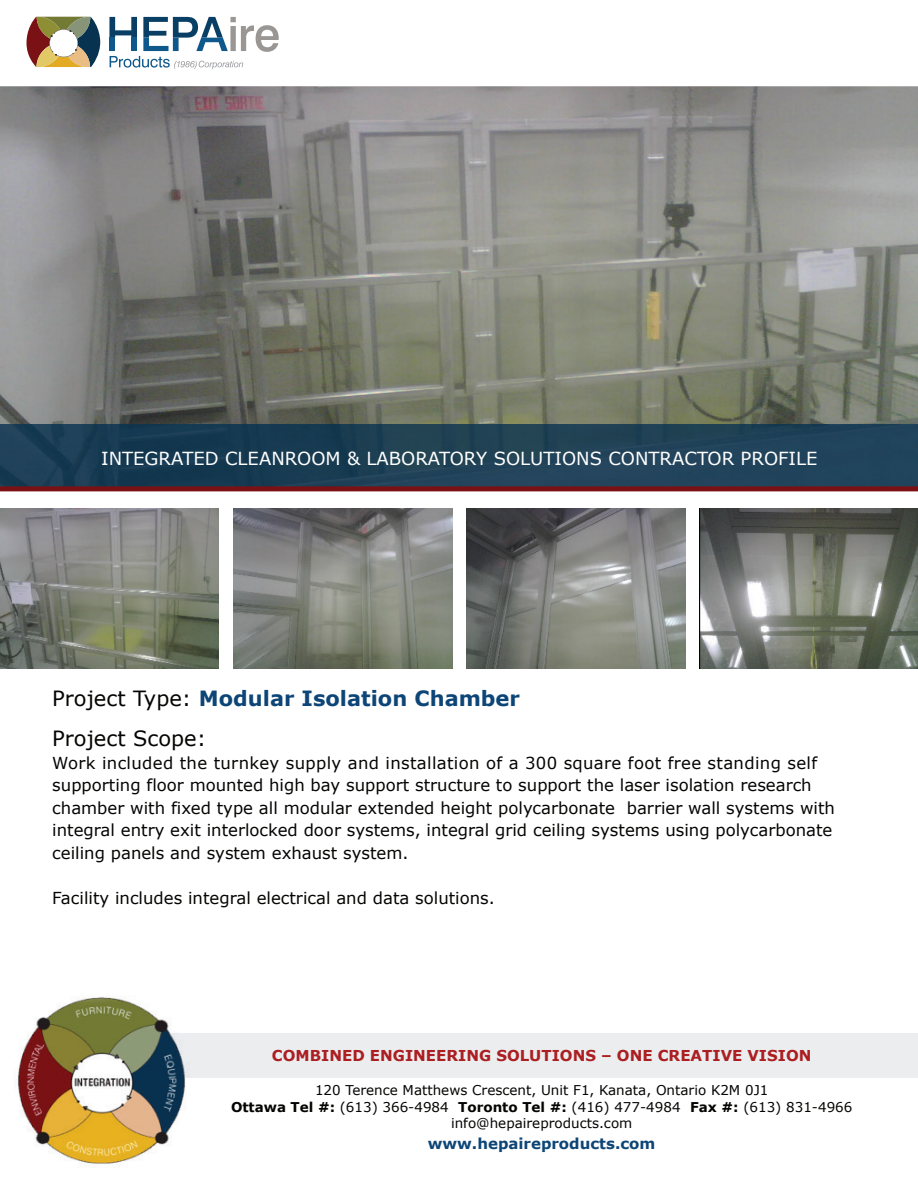
<style>
.page{position:relative;width:918px;height:1188px;background:#fff}
.page>*{position:absolute;margin:0;border:0;box-sizing:border-box;transform-origin:0 0}
.t1{font:21px/40.2px "Verdana";color:#040503}
.t2{font:18px "Verdana";color:#fff}
.t3{font:16.5px/22.5px "Verdana";color:#040503}
.t4{font:700 15px "Verdana";color:#ab1e21}
.t5{font:700 15px "Verdana";color:#0d4577}
.t6{font:13.5px/16.5px "Verdana";color:#040503;text-align:center}
.s1{font-weight:700;color:#0d4577}
.s2{font-weight:700}
</style>
<div class="page">
<img style="left:0;top:86px;width:918px;height:339px">
<div style="left:140px;top:1033px;width:778px;height:45px;background:#ebedef"></div>
<svg style="left:109px;top:17px;width:170px;height:52px"></svg>
<svg style="left:27px;top:17px;width:73px;height:50px"></svg>
<img style="left:0;top:425px;width:918px;height:61px">
<svg style="left:0;top:509px;width:219px;height:160px;background:#7e8178"></svg>
<svg style="left:234px;top:509px;width:219px;height:160px;background:#7e817b"></svg>
<svg style="left:467px;top:509px;width:218px;height:160px;background:#797a77"></svg>
<svg style="left:699px;top:509px;width:219px;height:160px;background:#74776f"></svg>
<div style="left:0;top:486px;width:918px;height:5px;background:#7a1215"></div>
<img style="left:17px;top:997px;width:169px;height:168px">
<img style="left:140px;top:1033px;width:46px;height:45px">
<p class="t2" style="left:101px;top:447px;width:718px">INTEGRATED CLEANROOM &amp; LABORATORY SOLUTIONS CONTRACTOR PROFILE</p>
<p class="t1" style="left:52px;top:679px;width:469px">Project Type: <span class="s1">Modular Isolation Chamber<br></span>Project Scope:</p>
<p class="t3" style="left:52px;top:752px;width:784px">Work included the turnkey supply and installation of a 300 square foot free standing self supporting floor mounted high bay support structure to support the laser isolation research chamber with fixed type all modular extended height polycarbonate barrier wall systems with integral entry exit interlocked door systems, integral grid ceiling systems using polycarbonate ceiling panels and system exhaust system.</p>
<p class="t3" style="left:52px;top:887px;width:444px">Facility includes integral electrical and data solutions.</p>
<p class="t4" style="left:272px;top:1045px;width:541px">COMBINED ENGINEERING SOLUTIONS – ONE CREATIVE VISION</p>
<p class="t6" style="left:231px;top:1083px;width:623px">120 Terence Matthews Crescent, Unit F1, Kanata, Ontario K2M 0J1<br><span class="s2">Ottawa Tel #:</span> (613) 366-4984 <span class="s2">Toronto Tel #:</span> (416) 477-4984 <span class="s2">Fax #:</span> (613) 831-4966 info@hepaireproducts.com</p>
<p class="t5" style="left:428px;top:1133px;width:229px">www.hepaireproducts.com</p>
</div>
